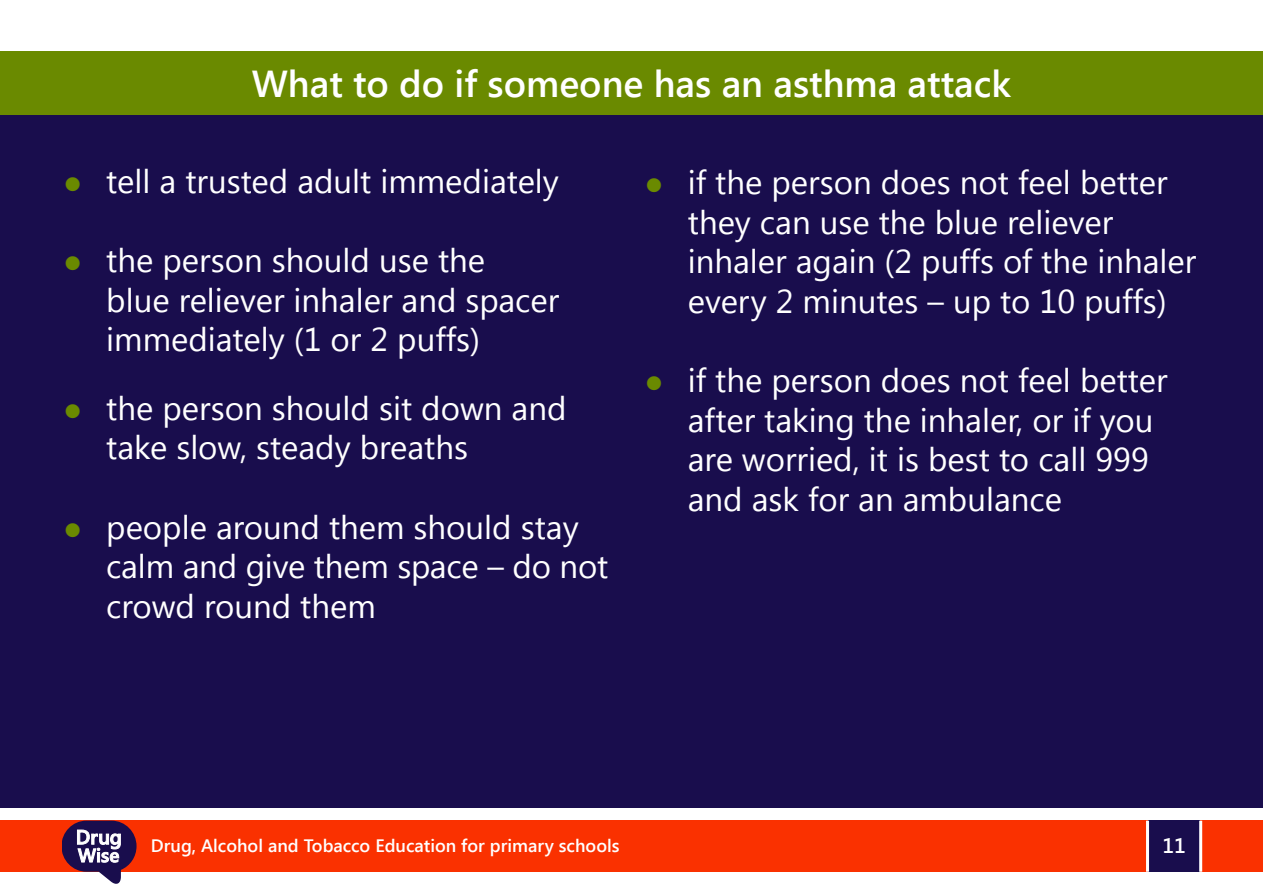
<style>
.page{position:relative;width:1263px;height:893px;background:#fff}
.page>*{position:absolute;margin:0;border:0;box-sizing:border-box;transform-origin:0 0}
.t1{font:600 37.5px "Segoe UI";color:#fff}
.t2{font:33px/39.6px "Segoe UI";color:#fff}
.t3{font:600 21px "Segoe UI";color:#fff}
.t4{font:600 18px "Segoe UI";color:#fff}
.s1{color:#6a8a00}
</style>
<div class="page">
<div style="left:0;top:51px;width:1263px;height:757px;background:#190d4d"></div>
<div style="left:0;top:51px;width:1263px;height:64px;background:#6a8a00"></div>
<div style="left:0;top:821px;width:1263px;height:51px;background:#fa3100"></div>
<div style="left:1148px;top:821px;width:51px;height:51px;background:#190d4d"></div>
<hr style="left:1146px;top:821px;width:3px;height:51px;background:#fff">
<hr style="left:1199px;top:821px;width:3px;height:51px;background:#fff">
<svg style="left:62px;top:821px;width:75px;height:63px"></svg>
<p class="t1" style="left:252px;top:58px;width:761px">What to do if someone has an asthma attack</p>
<p class="t2" style="left:64px;top:160px;width:497px"><span class="s1">●</span> tell a trusted adult immediately</p>
<p class="t2" style="left:106px;top:239px;width:454px;text-indent:-43px"><span class="s1">●</span> the person should use the<br>blue reliever inhaler and spacer immediately (1 or 2 puffs)</p>
<p class="t2" style="left:106px;top:387px;width:462px;text-indent:-43px"><span class="s1">●</span> the person should sit down and take slow, steady breaths</p>
<p class="t2" style="left:106px;top:506px;width:503px;text-indent:-43px"><span class="s1">●</span> people around them should stay calm and give them space – do not crowd round them</p>
<p class="t2" style="left:688px;top:161px;width:510px;text-indent:-43px"><span class="s1">●</span> if the person does not feel better they can use the blue reliever inhaler again (2 puffs of the inhaler every 2 minutes – up to 10 puffs)</p>
<p class="t2" style="left:688px;top:359px;width:481px;text-indent:-43px"><span class="s1">●</span> if the person does not feel better after taking the inhaler, or if you are worried, it is best to call 999 and ask for an ambulance</p>
<p class="t4" style="left:151px;top:833px;width:470px">Drug, Alcohol and Tobacco Education for primary schools</p>
<p class="t3" style="left:1162px;top:830px;width:25px">11</p>
</div>
